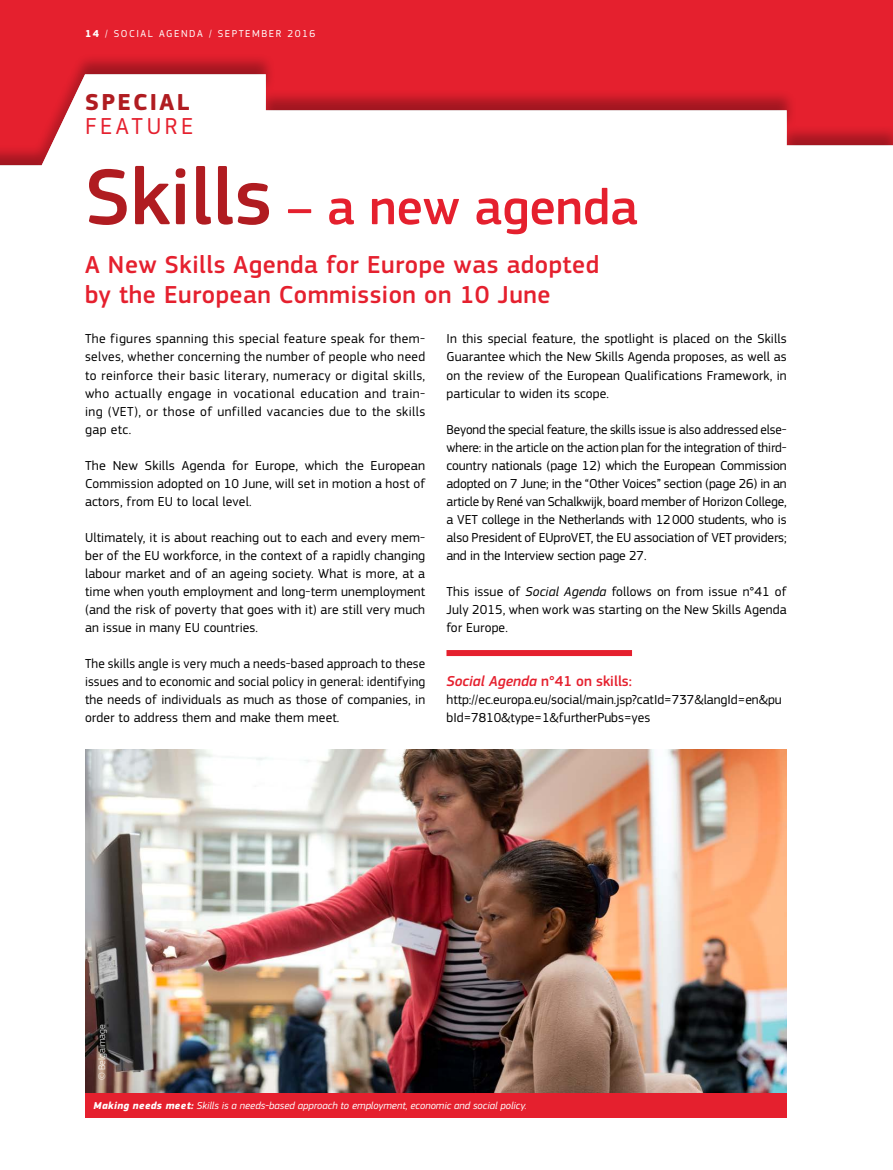
<style>
.page{position:relative;width:893px;height:1170px;background:#fff}
.page>*{position:absolute;margin:0;border:0;box-sizing:border-box;transform-origin:0 0}
.Title_Level_1{font:500 51.6px "EC Square Sans Pro";color:#e5202e}
.Title_Level_2{font:500 25.5px/30px "EC Square Sans Pro";letter-spacing:.02em;color:#e5202e}
.Header_Level_1{font:700 24px/24px "EC Square Sans Pro";letter-spacing:.1em;color:#b01c21}
.For_More_Information{font:500 15px "EC Square Sans Pro";color:#e5202e}
.Body{font:13.5px/18px "EC Square Sans Pro";letter-spacing:.01em;color:#000;text-align:justify}
.t1{font:italic 10.5px "EC Square Sans Pro";color:#fff}
.t2{font:10.5px "EC Square Sans Pro";letter-spacing:.15em;color:#fff}
.t3{font:300 9.75px "EC Square Sans Pro";color:#fff}
.s1{font-weight:700}
.s2{font-weight:400;color:#e5202e}
.s3{font-size:82.5px;color:#b01c21}
.s4{font-style:italic}
</style>
<div class="page">
<div style="left:0;top:0;width:893px;height:166px;background:#000;opacity:.3"></div>
<div style="left:446px;top:650px;width:186px;height:6px;background:#e5202e"></div>
<img style="left:85px;top:749px;width:702px;height:343px">
<div style="left:85px;top:1092px;width:702px;height:25px;background:#e5202e"></div>
<p class="t2" style="left:85px;top:27px;width:232px"><span class="s1">14</span> / SOCIAL AGENDA / SEPTEMBER 2016</p>
<h1 class="Header_Level_1" style="left:85px;top:91px;width:110px">SPECIAL<br><span class="s2">FEATURE</span></h1>
<h2 class="Title_Level_1" style="left:85px;top:177px;width:554px"><span class="s3">Skills</span> – a new agenda</h2>
<h3 class="Title_Level_2" style="left:85px;top:250px;width:516px">A New Skills Agenda for Europe was adopted by the European Commission on 10 June</h3>
<p class="Body" style="left:85px;top:330px;width:342px">The figures spanning this special feature speak for them&shy;selves, whether concerning the number of people who need to reinforce their basic literary, numeracy or digital skills, who actually engage in vocational education and train&shy;ing (VET), or those of unfilled vacancies due to the skills gap etc.</p>
<p class="Body" style="left:85px;top:456px;width:342px">The New Skills Agenda for Europe, which the European Commission adopted on 10 June, will set in motion a host of actors, from EU to local level.</p>
<p class="Body" style="left:85px;top:528px;width:342px">Ultimately, it is about reaching out to each and every mem&shy;ber of the EU workforce, in the context of a rapidly changing labour market and of an ageing society. What is more, at a time when youth employment and long-term unemployment (and the risk of poverty that goes with it) are still very much an issue in many EU countries.</p>
<p class="Body" style="left:85px;top:654px;width:342px">The skills angle is very much a needs-based approach to these issues and to economic and social policy in general: identifying the needs of individuals as much as those of companies, in order to address them and make them meet.</p>
<p class="Body" style="left:446px;top:330px;width:342px">In this special feature, the spotlight is placed on the Skills Guarantee which the New Skills Agenda proposes, as well as on the review of the European Qualifications Framework, in particular to widen its scope.</p>
<p class="Body" style="left:446px;top:420px;width:342px">Beyond the special feature, the skills issue is also addressed else&shy;where: in the article on the action plan for the integration of third&shy;country nationals (page 12) which the European Commission adopted on 7 June; in the “Other Voices” section (page 26) in an article by René van Schalkwijk, board member of Horizon College, a VET college in the Netherlands with 12000 students, who is also President of EUproVET, the EU association of VET providers; and in the Interview section page 27.</p>
<p class="Body" style="left:446px;top:582px;width:342px">This issue of <span class="s4">Social Agenda</span> follows on from issue n°41 of July 2015, when work was starting on the New Skills Agenda for Europe.</p>
<p class="For_More_Information" style="left:446px;top:672px;width:187px"><span class="s4">Social Agenda</span> n°41 on skills:</p>
<p class="Body" style="left:446px;top:690px;width:337px">http://ec.europa.eu/social/main.jsp?catId=737&amp;langId=en&amp;pu bId=7810&amp;type=1&amp;furtherPubs=yes</p>
<p class="t3" style="left:96px;top:1080px;width:57px;rotate:-90deg">© Belgaimage</p>
<p class="t1" style="left:94px;top:1099px;width:435px"><span class="s1">Making needs meet:</span> Skills is a needs-based approach to employment, economic and social policy.</p>
</div>
